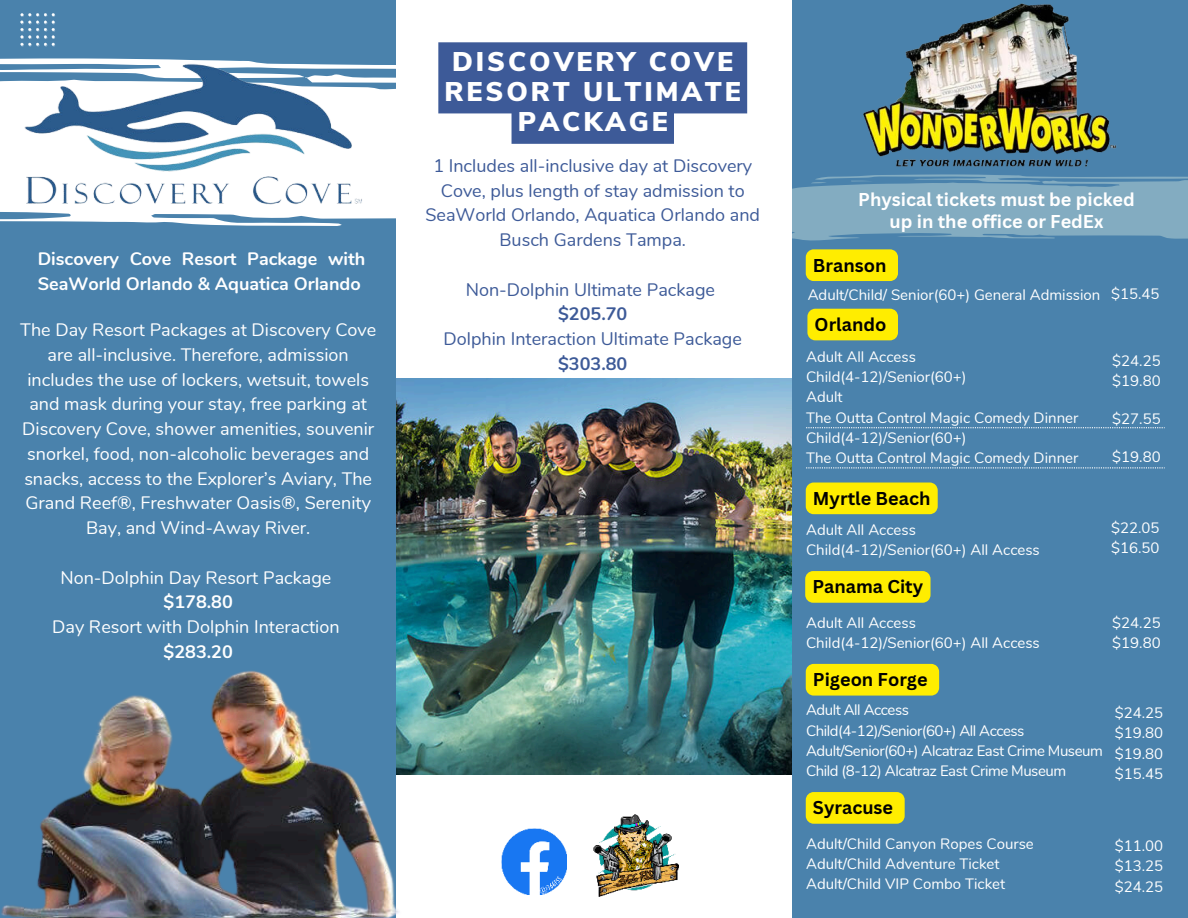
<style>
.page{position:relative;width:1188px;height:918px;background:#4a82ac}
.page>*{position:absolute;margin:0;border:0;box-sizing:border-box;transform-origin:0 0}
.t1{font:900 27px/30.3px "Nunito Sans";letter-spacing:.105em;color:#fff;text-align:center}
.t2{font:700 18.15px/21.3px "Canva Sans";color:#fff;text-align:center}
.t3{font:18px/24.8px "Nunito";color:#fff;text-align:center}
.t4{font:18px/24.8px "Nunito";color:#3d5a98;text-align:center}
.t5{font:700 18px/24.8px "Nunito";color:#fff}
.t6{font:700 18px "Canva Sans";color:#000}
.t7{font:700 18px "Nunito";color:#3d5a98}
.t8{font:15px/20.2px "Nunito";color:#fff}
.t9{font:15px/20.2px "Nunito";letter-spacing:-.03em;color:#fff}
</style>
<div class="page">
<svg style="left:792px;top:174px;width:396px;height:67px"></svg>
<svg style="left:0;top:58px;width:396px;height:168px;fill:#fff"></svg>
<div style="left:396px;top:0;width:396px;height:918px;background:#fff"></div>
<svg style="left:20px;top:13px;width:35px;height:33px"></svg>
<img style="left:396px;top:378px;width:396px;height:396px">
<img style="left:863px;top:3px;width:253px;height:164px">
<img style="left:16px;top:58px;width:353px;height:152px">
<img style="left:593px;top:814px;width:85px;height:83px">
<img style="left:501px;top:829px;width:65px;height:65px">
<img style="left:1px;top:412px;width:421px;height:506px">
<svg style="left:438px;top:42px;width:309px;height:102px;background:#5972a7"></svg>
<div style="left:806px;top:249px;width:92px;height:32px;background:#ffed00"></div>
<div style="left:807px;top:309px;width:91px;height:31px;background:#ffed00"></div>
<div style="left:806px;top:483px;width:132px;height:31px;background:#ffed00"></div>
<svg style="left:805px;top:571px;width:126px;height:32px;background:#f9e904"></svg>
<div style="left:806px;top:664px;width:133px;height:32px;background:#ffed00"></div>
<svg style="left:806px;top:792px;width:99px;height:32px;background:#f9e905"></svg>
<svg style="left:806px;top:427px;width:359px;height:1px"></svg>
<svg style="left:806px;top:467px;width:359px;height:1px"></svg>
<p class="t5" style="left:38px;top:246px;width:329px">Discovery Cove Resort Package with<br>SeaWorld Orlando &amp; Aquatica Orlando</p>
<p class="t3" style="left:20px;top:317px;width:358px">The Day Resort Packages at Discovery Cove are all-inclusive. Therefore, admission includes the use of lockers, wetsuit, towels and mask during your stay, free parking at Discovery Cove, shower amenities, souvenir snorkel, food, non-alcoholic beverages and snacks, access to the Explorer’s Aviary, The Grand Reef®, Freshwater Oasis®, Serenity Bay, and Wind-Away River.</p>
<p class="t3" style="left:60px;top:564px;width:273px">Non-Dolphin Day Resort Package</p>
<p class="t5" style="left:164px;top:589px;width:71px">$178.80</p>
<p class="t3" style="left:52px;top:614px;width:289px">Day Resort with Dolphin Interaction</p>
<p class="t5" style="left:164px;top:638px;width:71px">$283.20</p>
<h1 class="t1" style="left:445px;top:45px;width:298px">DISCOVERY COVE<br>RESORT ULTIMATE<br>PACKAGE</h1>
<p class="t4" style="left:425px;top:152px;width:336px">1 Includes all-inclusive day at Discovery Cove, plus length of stay admission to SeaWorld Orlando, Aquatica Orlando and Busch Gardens Tampa.</p>
<p class="t4" style="left:466px;top:276px;width:251px">Non-Dolphin Ultimate Package</p>
<p class="t7" style="left:558px;top:301px;width:71px">$205.70</p>
<p class="t4" style="left:444px;top:325px;width:300px">Dolphin Interaction Ultimate Package</p>
<p class="t7" style="left:558px;top:350px;width:71px">$303.80</p>
<p class="t2" style="left:858px;top:189px;width:278px">Physical tickets must be picked up in the office or FedEx</p>
<p class="t6" style="left:813px;top:255px;width:75px">Branson</p>
<p class="t8" style="left:808px;top:283px;width:294px">Adult/Child/ Senior(60+) General Admission</p>
<p class="t6" style="left:815px;top:314px;width:73px">Orlando</p>
<p class="t8" style="left:806px;top:346px;width:274px">Adult All Access<br>Child(4-12)/Senior(60+)<br>Adult<br>The Outta Control Magic Comedy Dinner<br>Child(4-12)/Senior(60+)<br>The Outta Control Magic Comedy Dinner</p>
<p class="t6" style="left:813px;top:488px;width:119px">Myrtle Beach</p>
<p class="t8" style="left:806px;top:519px;width:235px">Adult All Access<br>Child(4-12)/Senior(60+) All Access</p>
<p class="t6" style="left:812px;top:576px;width:112px">Panama City</p>
<p class="t8" style="left:806px;top:612px;width:235px">Adult All Access<br>Child(4-12)/Senior(60+) All Access</p>
<p class="t6" style="left:813px;top:669px;width:116px">Pigeon Forge</p>
<p class="t9" style="left:806px;top:699px;width:298px">Adult All Access<br>Child(4-12)/Senior(60+) All Access Adult/Senior(60+) Alcatraz East Crime Museum Child (8-12) Alcatraz East Crime Museum</p>
<p class="t6" style="left:813px;top:797px;width:82px">Syracuse</p>
<p class="t8" style="left:806px;top:833px;width:229px">Adult/Child Canyon Ropes Course<br>Adult/Child Adventure Ticket<br>Adult/Child VIP Combo Ticket</p>
<p class="t8" style="left:1111px;top:283px;width:50px">$15.45</p>
<p class="t8" style="left:1112px;top:351px;width:50px;line-height:19.2px">$24.25 $19.80</p>
<p class="t8" style="left:1112px;top:408px;width:50px">$27.55</p>
<p class="t8" style="left:1112px;top:446px;width:50px">$19.80</p>
<p class="t8" style="left:1111px;top:517px;width:50px">$22.05 $16.50</p>
<p class="t8" style="left:1112px;top:612px;width:50px">$24.25 $19.80</p>
<p class="t8" style="left:1115px;top:702px;width:50px;text-align:justify">$24.25 $19.80 $19.80 $15.45</p>
<p class="t8" style="left:1115px;top:835px;width:50px;text-align:justify">$11.00 $13.25 $24.25</p>
</div>
